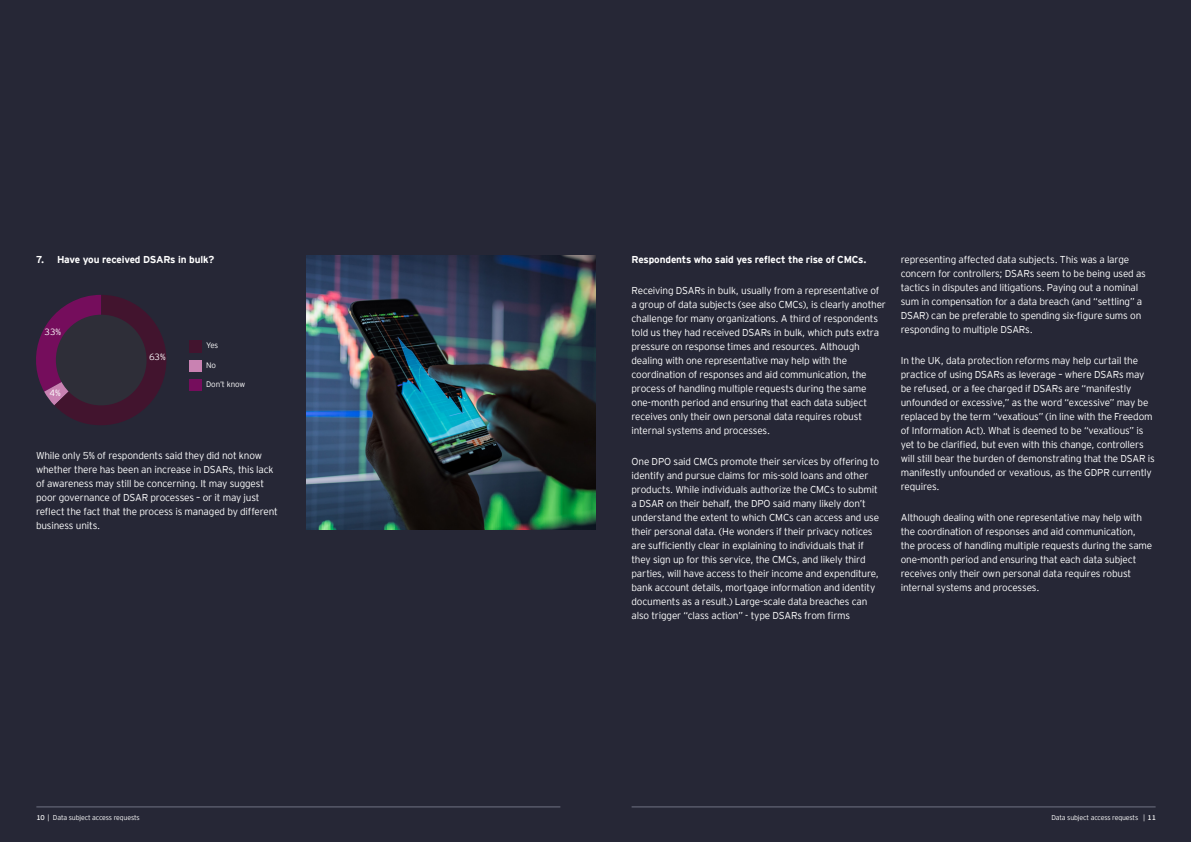
<style>
.page{position:relative;width:1191px;height:842px;background:#fff}
.page>*{position:absolute;margin:0;border:0;box-sizing:border-box;transform-origin:0 0}
.body_intro{font:300 10px/14px "EY Interstate";letter-spacing:-.02em;color:#fff}
.body_intro-2{font:700 10px "EY Interstate";letter-spacing:-.02em;color:#fff}
.F_Body_copy{font:300 9px "EY Interstate";color:#fff}
.F_Body_copy-2{font:300 8px "EY Interstate";letter-spacing:-.01em;color:#fff}
.t1{font:300 7px "EY Interstate";letter-spacing:-.02em;color:#fff}
.s1{font-weight:400}
</style>
<div class="page">
<div style="left:595px;top:0;width:596px;height:842px;background:#262736"></div>
<div style="left:0;top:0;width:595px;height:842px;background:#262736"></div>
<hr style="left:631px;top:806px;width:524px;height:1px;background:#707383">
<hr style="left:36px;top:806px;width:524px;height:1px;background:#707383">
<div style="left:189px;top:340px;width:13px;height:12px;background:#42142e"></div>
<div style="left:189px;top:379px;width:13px;height:12px;background:#750d5c"></div>
<div style="left:189px;top:360px;width:13px;height:12px;background:#c982b2"></div>
<svg style="left:36px;top:295px;width:130px;height:130px"></svg>
<div style="left:56px;top:315px;width:91px;height:90px;background:#2e2e38;border-radius:50%"></div>
<img style="left:306px;top:255px;width:289px;height:274px">
<p class="body_intro-2" style="left:36px;top:252px;width:180px">7. Have you received DSARs in bulk?</p>
<p class="F_Body_copy" style="left:45px;top:324px;width:18px">33%</p>
<p class="F_Body_copy" style="left:50px;top:387px;width:13px">4%</p>
<p class="F_Body_copy" style="left:149px;top:351px;width:18px">63%</p>
<p class="F_Body_copy-2" style="left:206px;top:340px;width:14px">Yes</p>
<p class="F_Body_copy-2" style="left:206px;top:359px;width:11px">No</p>
<p class="F_Body_copy-2" style="left:206px;top:378px;width:41px">Don’t know</p>
<p class="body_intro" style="left:36px;top:448px;width:243px">While only 5% of respondents said they did not know whether there has been an increase in DSARs, this lack of awareness may still be concerning. It may suggest poor governance of DSAR processes – or it may just reflect the fact that the process is managed by different business units.</p>
<p class="body_intro-2" style="left:631px;top:252px;width:237px">Respondents who said yes reflect the rise of CMCs.</p>
<p class="body_intro" style="left:631px;top:283px;width:256px">Receiving DSARs in bulk, usually from a representative of a group of data subjects (see also CMCs), is clearly another challenge for many organizations. A third of respondents told us they had received DSARs in bulk, which puts extra pressure on response times and resources. Although dealing with one representative may help with the coordination of responses and aid communication, the process of handling multiple requests during the same one-month period and ensuring that each data subject receives only their own personal data requires robust internal systems and processes.</p>
<p class="body_intro" style="left:631px;top:454px;width:249px">One DPO said CMCs promote their services by offering to identify and pursue claims for mis-sold loans and other products. While individuals authorize the CMCs to submit a DSAR on their behalf, the DPO said many likely don’t understand the extent to which CMCs can access and use their personal data. (He wonders if their privacy notices are sufficiently clear in explaining to individuals that if they sign up for this service, the CMCs, and likely third parties, will have access to their income and expenditure, bank account details, mortgage information and identity documents as a result.) Large-scale data breaches can also trigger “class action” - type DSARs from firms</p>
<p class="body_intro" style="left:900px;top:252px;width:247px">representing affected data subjects. This was a large concern for controllers; DSARs seem to be being used as tactics in disputes and litigations. Paying out a nominal sum in compensation for a data breach (and “settling” a DSAR) can be preferable to spending six-figure sums on responding to multiple DSARs.</p>
<p class="body_intro" style="left:900px;top:353px;width:255px">In the UK, data protection reforms may help curtail the practice of using DSARs as leverage – where DSARs may be refused, or a fee charged if DSARs are “manifestly unfounded or excessive,” as the word “excessive” may be replaced by the term “vexatious” (in line with the Freedom of Information Act). What is deemed to be “vexatious” is yet to be clarified, but even with this change, controllers will still bear the burden of demonstrating that the DSAR is manifestly unfounded or vexatious, as the GDPR currently requires.</p>
<p class="body_intro" style="left:900px;top:510px;width:253px">Although dealing with one representative may help with the coordination of responses and aid communication, the process of handling multiple requests during the same one-month period and ensuring that each data subject receives only their own personal data requires robust internal systems and processes.</p>
<p class="t1" style="left:36px;top:813px;width:105px"><span class="s1">10</span> | Data subject access requests</p>
<p class="t1" style="left:1051px;top:813px;width:106px">Data subject access requests | <span class="s1">11</span></p>
</div>
